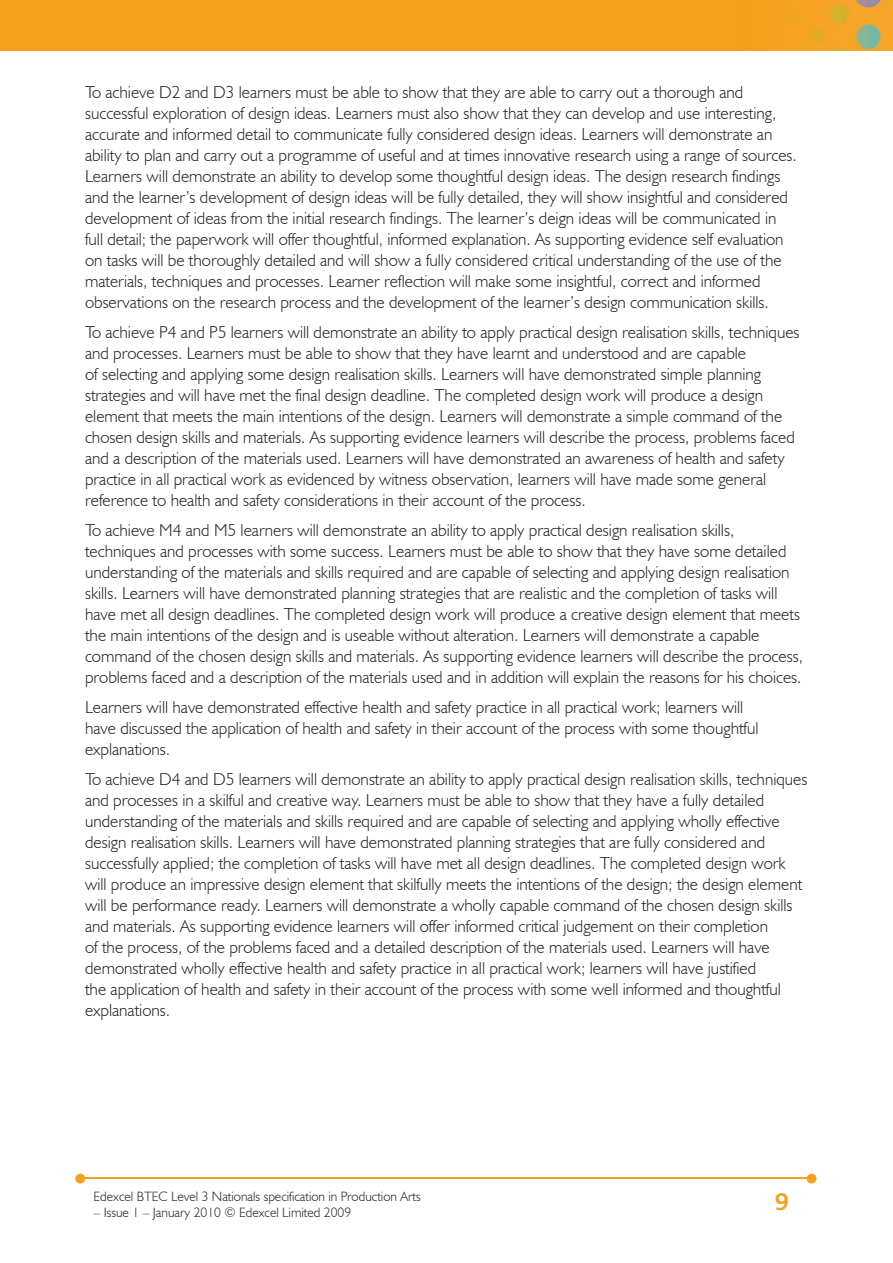
<style>
.page{position:relative;width:893px;height:1263px;background:#fff}
.page>*{position:absolute;margin:0;border:0;box-sizing:border-box;transform-origin:0 0}
.t1{font:700 25.5px "Bliss";color:#f6a01b}
.t2{font:300 17.25px/21px "Humanist 521 BT";color:#231f20}
.t3{font:300 13.5px "Humanist 521 BT";color:#231f20}
</style>
<div class="page">
<img style="left:0;top:0;width:893px;height:51px">
<hr style="left:82px;top:1178px;width:728px;height:1px;background:#f6a01b">
<svg style="left:807px;top:1174px;width:9px;height:9px"></svg>
<svg style="left:75px;top:1174px;width:10px;height:9px"></svg>
<p class="t2" style="left:85px;top:81px;width:713px">To achieve D2 and D3 learners must be able to show that they are able to carry out a thorough and successful exploration of design ideas. Learners must also show that they can develop and use interesting, accurate and informed detail to communicate fully considered design ideas. Learners will demonstrate an ability to plan and carry out a programme of useful and at times innovative research using a range of sources.<br>Learners will demonstrate an ability to develop some thoughtful design ideas. The design research findings and the learner’s development of design ideas will be fully detailed, they will show insightful and considered development of ideas from the initial research findings. The learner’s deign ideas will be communicated in full detail; the paperwork will offer thoughtful, informed explanation. As supporting evidence self evaluation on tasks will be thoroughly detailed and will show a fully considered critical understanding of the use of the materials, techniques and processes. Learner reflection will make some insightful, correct and informed observations on the research process and the development of the learner’s design communication skills.</p>
<p class="t2" style="left:85px;top:321px;width:716px">To achieve P4 and P5 learners will demonstrate an ability to apply practical design realisation skills, techniques and processes. Learners must be able to show that they have learnt and understood and are capable<br>of selecting and applying some design realisation skills. Learners will have demonstrated simple planning strategies and will have met the final design deadline. The completed design work will produce a design element that meets the main intentions of the design. Learners will demonstrate a simple command of the chosen design skills and materials. As supporting evidence learners will describe the process, problems faced and a description of the materials used. Learners will have demonstrated an awareness of health and safety practice in all practical work as evidenced by witness observation, learners will have made some general reference to health and safety considerations in their account of the process.</p>
<p class="t2" style="left:85px;top:519px;width:719px">To achieve M4 and M5 learners will demonstrate an ability to apply practical design realisation skills, techniques and processes with some success. Learners must be able to show that they have some detailed understanding of the materials and skills required and are capable of selecting and applying design realisation skills. Learners will have demonstrated planning strategies that are realistic and the completion of tasks will have met all design deadlines. The completed design work will produce a creative design element that meets the main intentions of the design and is useable without alteration. Learners will demonstrate a capable command of the chosen design skills and materials. As supporting evidence learners will describe the process, problems faced and a description of the materials used and in addition will explain the reasons for his choices.</p>
<p class="t2" style="left:85px;top:696px;width:675px">Learners will have demonstrated effective health and safety practice in all practical work; learners will have discussed the application of health and safety in their account of the process with some thoughtful explanations.</p>
<p class="t2" style="left:85px;top:768px;width:724px">To achieve D4 and D5 learners will demonstrate an ability to apply practical design realisation skills, techniques and processes in a skilful and creative way. Learners must be able to show that they have a fully detailed understanding of the materials and skills required and are capable of selecting and applying wholly effective design realisation skills. Learners will have demonstrated planning strategies that are fully considered and successfully applied; the completion of tasks will have met all design deadlines. The completed design work will produce an impressive design element that skilfully meets the intentions of the design; the design element will be performance ready. Learners will demonstrate a wholly capable command of the chosen design skills and materials. As supporting evidence learners will offer informed critical judgement on their completion<br>of the process, of the problems faced and a detailed description of the materials used. Learners will have demonstrated wholly effective health and safety practice in all practical work; learners will have justified<br>the application of health and safety in their account of the process with some well informed and thoughtful explanations.</p>
<p class="t3" style="left:94px;top:1188px;width:329px">Edexcel BTEC Level 3 Nationals specification in Production Arts</p>
<p class="t3" style="left:94px;top:1204px;width:259px">– Issue 1 – January 2010 © Edexcel Limited 2009</p>
<h1 class="t1" style="left:775px;top:1189px;width:15px">9</h1>
</div>
